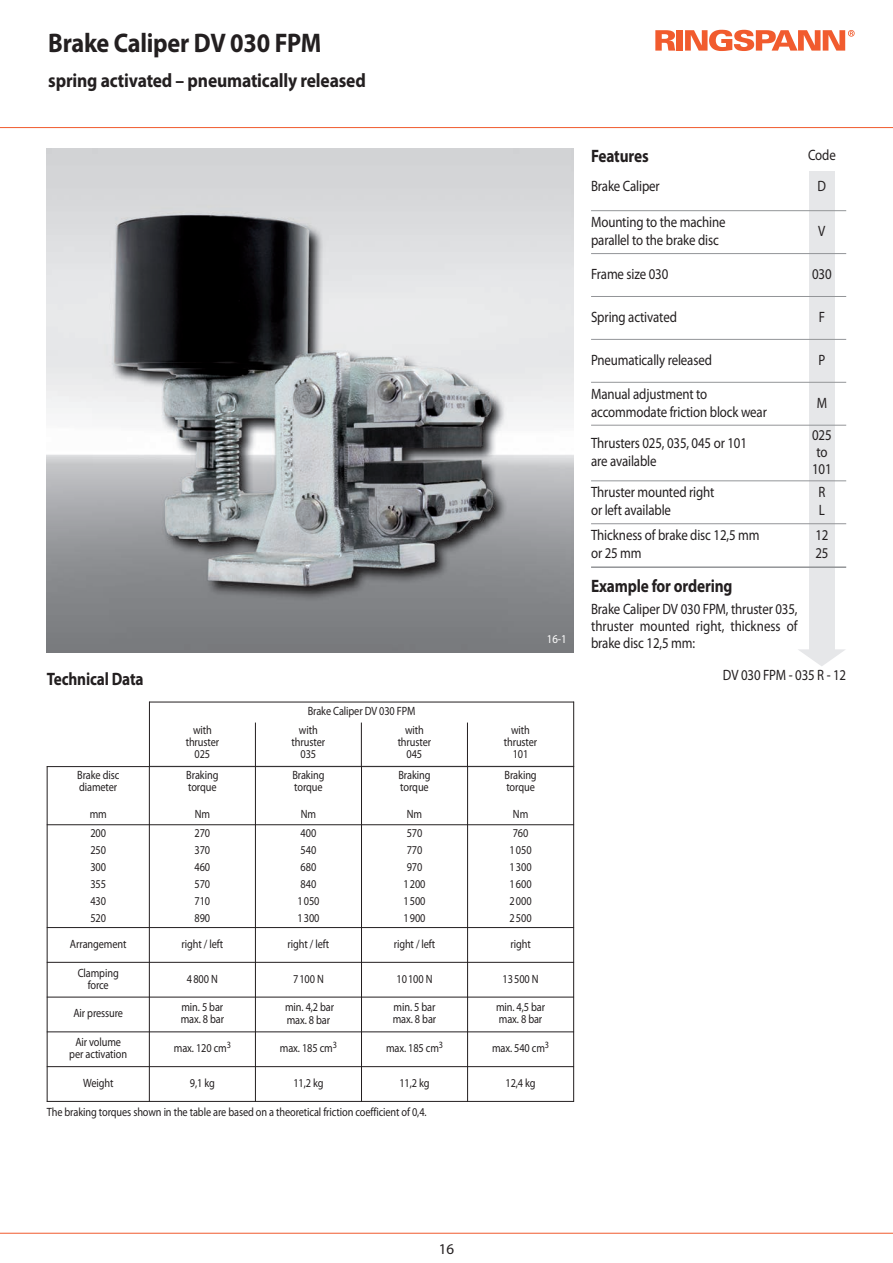
<style>
.page{position:relative;width:893px;height:1263px;background:#fff}
.page>*{position:absolute;margin:0;border:0;box-sizing:border-box;transform-origin:0 0}
.t1{font:700 27px "Myriad Pro";letter-spacing:-.01em;color:#231f20;scale:.9 1}
.t2{font:700 19.5px "Myriad Pro";letter-spacing:-.01em;color:#231f20;scale:.9 1}
.t3{font:700 18px "Myriad Pro";letter-spacing:-.01em;color:#231f20;scale:.85 1}
.t4{font:15px/18px "Myriad Pro";letter-spacing:-.01em;color:#231f20;scale:.86 1}
.t5{font:15px "Myriad Pro";letter-spacing:-.01em;color:#231f20}
.t6{font:12px/12px "Myriad Pro";letter-spacing:-.01em;color:#231f20;scale:.86 1}
.t7{font:12px "Myriad";color:#fff;scale:.9 1}
</style>
<div class="page">
<hr style="left:0;top:127px;width:893px;height:1px;background:#f15b2e">
<hr style="left:0;top:1233px;width:893px;height:1px;background:#f15b2e">
<img style="left:47px;top:149px;width:527px;height:504px">
<svg style="left:675px;top:30px;width:2px;height:21px"></svg>
<svg style="left:655px;top:30px;width:20px;height:21px"></svg>
<div style="left:677px;top:30px;width:6px;height:21px;background:#f15b2e"></div>
<svg style="left:685px;top:30px;width:170px;height:21px"></svg>
<div style="left:809px;top:171px;width:25px;height:482px;background:#e6e7e9"></div>
<svg style="left:798px;top:649px;width:47px;height:17px"></svg>
<hr style="left:591px;top:210px;width:255px;height:1px;background:#939598">
<hr style="left:591px;top:253px;width:255px;height:1px;background:#939598">
<hr style="left:591px;top:296px;width:255px;height:1px;background:#939598">
<hr style="left:591px;top:339px;width:255px;height:1px;background:#939598">
<hr style="left:591px;top:382px;width:255px;height:1px;background:#939598">
<hr style="left:591px;top:425px;width:255px;height:1px;background:#939598">
<hr style="left:591px;top:481px;width:255px;height:1px;background:#939598">
<hr style="left:591px;top:523px;width:255px;height:1px;background:#939598">
<hr style="left:591px;top:566px;width:255px;height:2px;background:#939598">
<hr style="left:149px;top:702px;width:1px;height:64px;background:#231f20">
<hr style="left:255px;top:722px;width:1px;height:44px;background:#231f20">
<hr style="left:361px;top:722px;width:1px;height:44px;background:#231f20">
<hr style="left:467px;top:722px;width:1px;height:44px;background:#231f20">
<hr style="left:573px;top:702px;width:1px;height:64px;background:#231f20">
<hr style="left:149px;top:702px;width:425px;height:1px;background:#231f20">
<hr style="left:47px;top:766px;width:1px;height:336px;background:#231f20">
<hr style="left:149px;top:766px;width:1px;height:336px;background:#231f20">
<hr style="left:255px;top:766px;width:1px;height:336px;background:#231f20">
<hr style="left:361px;top:766px;width:1px;height:336px;background:#231f20">
<hr style="left:467px;top:766px;width:1px;height:336px;background:#231f20">
<hr style="left:573px;top:766px;width:1px;height:336px;background:#231f20">
<hr style="left:47px;top:766px;width:527px;height:1px;background:#231f20">
<hr style="left:47px;top:824px;width:527px;height:1px;background:#231f20">
<hr style="left:47px;top:927px;width:527px;height:1px;background:#231f20">
<hr style="left:47px;top:962px;width:527px;height:1px;background:#231f20">
<hr style="left:47px;top:997px;width:527px;height:1px;background:#231f20">
<hr style="left:47px;top:1031px;width:527px;height:1px;background:#231f20">
<hr style="left:47px;top:1066px;width:527px;height:1px;background:#231f20">
<hr style="left:47px;top:1101px;width:527px;height:1px;background:#231f20">
<p class="t1" style="left:48px;top:32px;width:305px">Brake Caliper DV 030 FPM</p>
<p class="t2" style="left:48px;top:73px;width:354px">spring activated – pneumatically released</p>
<p class="t3" style="left:47px;top:673px;width:115px">Technical Data</p>
<p class="t6" style="left:77px;top:770px;width:50px">Brake disc diameter</p>
<p class="t6" style="left:90px;top:809px;width:21px">mm</p>
<p class="t7" style="left:547px;top:634px;width:23px">16-1</p>
<p class="t6" style="left:308px;top:706px;width:127px">Brake Caliper DV 030 FPM</p>
<p class="t6" style="left:186px;top:725px;width:40px;text-align:center">with thruster<br>025</p>
<p class="t6" style="left:292px;top:725px;width:40px;text-align:center">with thruster<br>035</p>
<p class="t6" style="left:398px;top:725px;width:40px;text-align:center">with thruster<br>045</p>
<p class="t6" style="left:504px;top:725px;width:40px;text-align:center">with thruster<br>101</p>
<p class="t6" style="left:186px;top:770px;width:39px">Braking torque</p>
<p class="t6" style="left:195px;top:809px;width:19px">Nm</p>
<p class="t6" style="left:292px;top:770px;width:39px">Braking torque</p>
<p class="t6" style="left:301px;top:809px;width:19px">Nm</p>
<p class="t6" style="left:398px;top:770px;width:39px">Braking torque</p>
<p class="t6" style="left:407px;top:809px;width:19px">Nm</p>
<p class="t6" style="left:504px;top:770px;width:39px">Braking torque</p>
<p class="t6" style="left:513px;top:809px;width:19px">Nm</p>
<p class="t6" style="left:91px;top:827px;width:19px">200</p>
<p class="t6" style="left:195px;top:827px;width:20px">270</p>
<p class="t6" style="left:301px;top:827px;width:20px">400</p>
<p class="t6" style="left:407px;top:827px;width:20px">570</p>
<p class="t6" style="left:513px;top:827px;width:20px">760</p>
<p class="t6" style="left:91px;top:844px;width:19px">250</p>
<p class="t6" style="left:195px;top:844px;width:20px">370</p>
<p class="t6" style="left:301px;top:844px;width:20px">540</p>
<p class="t6" style="left:407px;top:844px;width:20px">770</p>
<p class="t6" style="left:510px;top:844px;width:27px">1 050</p>
<p class="t6" style="left:91px;top:861px;width:19px">300</p>
<p class="t6" style="left:195px;top:861px;width:20px">460</p>
<p class="t6" style="left:301px;top:861px;width:20px">680</p>
<p class="t6" style="left:407px;top:861px;width:20px">970</p>
<p class="t6" style="left:510px;top:861px;width:27px">1 300</p>
<p class="t6" style="left:91px;top:878px;width:19px">355</p>
<p class="t6" style="left:195px;top:878px;width:20px">570</p>
<p class="t6" style="left:301px;top:878px;width:20px">840</p>
<p class="t6" style="left:403px;top:878px;width:27px">1 200</p>
<p class="t6" style="left:510px;top:878px;width:27px">1 600</p>
<p class="t6" style="left:91px;top:895px;width:19px">430</p>
<p class="t6" style="left:195px;top:895px;width:20px">710</p>
<p class="t6" style="left:297px;top:895px;width:27px">1 050</p>
<p class="t6" style="left:403px;top:895px;width:27px">1 500</p>
<p class="t6" style="left:510px;top:895px;width:27px">2 000</p>
<p class="t6" style="left:91px;top:912px;width:19px">520</p>
<p class="t6" style="left:195px;top:912px;width:20px">890</p>
<p class="t6" style="left:297px;top:912px;width:27px">1 300</p>
<p class="t6" style="left:403px;top:912px;width:27px">1 900</p>
<p class="t6" style="left:510px;top:912px;width:27px">2 500</p>
<p class="t6" style="left:70px;top:939px;width:67px">Arrangement</p>
<p class="t6" style="left:182px;top:939px;width:50px">right / left</p>
<p class="t6" style="left:288px;top:939px;width:50px">right / left</p>
<p class="t6" style="left:394px;top:939px;width:50px">right / left</p>
<p class="t6" style="left:510px;top:939px;width:25px">right</p>
<p class="t6" style="left:78px;top:968px;width:49px;text-align:center">Clamping force</p>
<p class="t6" style="left:187px;top:974px;width:37px">4 800 N</p>
<p class="t6" style="left:293px;top:974px;width:37px">7 100 N</p>
<p class="t6" style="left:396px;top:974px;width:43px">10 100 N</p>
<p class="t6" style="left:503px;top:974px;width:43px">13 500 N</p>
<p class="t6" style="left:73px;top:1008px;width:59px">Air pressure</p>
<p class="t6" style="left:181px;top:1002px;width:52px">min. 5 bar max. 8 bar</p>
<p class="t6" style="left:285px;top:1002px;width:59px;line-height:12.6px">min. 4,2 bar max. 8 bar</p>
<p class="t6" style="left:393px;top:1002px;width:52px">min. 5 bar max. 8 bar</p>
<p class="t6" style="left:496px;top:1002px;width:59px">min. 4,5 bar max. 8 bar</p>
<p class="t6" style="left:69px;top:1037px;width:69px;text-align:center">Air volume per activation</p>
<p class="t6" style="left:174px;top:1043px;width:68px">max. 120 cm<sup>3</sup></p>
<p class="t6" style="left:280px;top:1043px;width:68px">max. 185 cm<sup>3</sup></p>
<p class="t6" style="left:386px;top:1043px;width:68px">max. 185 cm<sup>3</sup></p>
<p class="t6" style="left:492px;top:1043px;width:68px">max. 540 cm<sup>3</sup></p>
<p class="t6" style="left:83px;top:1078px;width:37px">Weight</p>
<p class="t6" style="left:190px;top:1078px;width:31px">9,1 kg</p>
<p class="t6" style="left:293px;top:1078px;width:37px">11,2 kg</p>
<p class="t6" style="left:399px;top:1078px;width:37px">11,2 kg</p>
<p class="t6" style="left:505px;top:1078px;width:37px">12,4 kg</p>
<p class="t6" style="left:47px;top:1107px;width:443px">The braking torques shown in the table are based on a theoretical friction coefficient of 0,4.</p>
<p class="t3" style="left:591px;top:150px;width:69px">Features</p>
<p class="t4" style="left:808px;top:147px;width:34px">Code</p>
<p class="t4" style="left:591px;top:179px;width:81px">Brake Caliper</p>
<p class="t4" style="left:818px;top:179px;width:11px">D</p>
<p class="t4" style="left:591px;top:214px;width:158px">Mounting to the machine parallel to the brake disc</p>
<p class="t4" style="left:818px;top:223px;width:10px">V</p>
<p class="t4" style="left:591px;top:266px;width:91px">Frame size 030</p>
<p class="t4" style="left:812px;top:266px;width:24px">030</p>
<p class="t4" style="left:591px;top:309px;width:101px">Spring activated</p>
<p class="t4" style="left:819px;top:309px;width:9px">F</p>
<p class="t4" style="left:591px;top:352px;width:142px">Pneumatically released</p>
<p class="t4" style="left:818px;top:352px;width:9px">P</p>
<p class="t4" style="left:591px;top:386px;width:206px">Manual adjustment to accommodate friction block wear</p>
<p class="t4" style="left:817px;top:395px;width:14px">M</p>
<p class="t4" style="left:591px;top:435px;width:183px">Thrusters 025, 035, 045 or 101 are available</p>
<p class="t4" style="left:812px;top:427px;width:24px;line-height:17.2px">025 to<br>101</p>
<p class="t4" style="left:591px;top:484px;width:145px">Thruster mounted right or left available</p>
<p class="t4" style="left:818px;top:484px;width:10px">R<br>L</p>
<p class="t4" style="left:591px;top:527px;width:197px">Thickness of brake disc 12,5 mm or 25 mm</p>
<p class="t4" style="left:815px;top:527px;width:17px">12<br>25</p>
<p class="t3" style="left:591px;top:579px;width:168px">Example for ordering</p>
<p class="t4" style="left:591px;top:601px;width:242px;line-height:17.2px;text-align:justify">Brake Caliper DV 030 FPM, thruster 035, thruster mounted right, thickness of brake disc 12,5 mm:</p>
<p class="t4" style="left:723px;top:667px;width:145px">DV 030 FPM - 035 R - 12</p>
<p class="t5" style="left:439px;top:1244px;width:17px">16</p>
</div>
